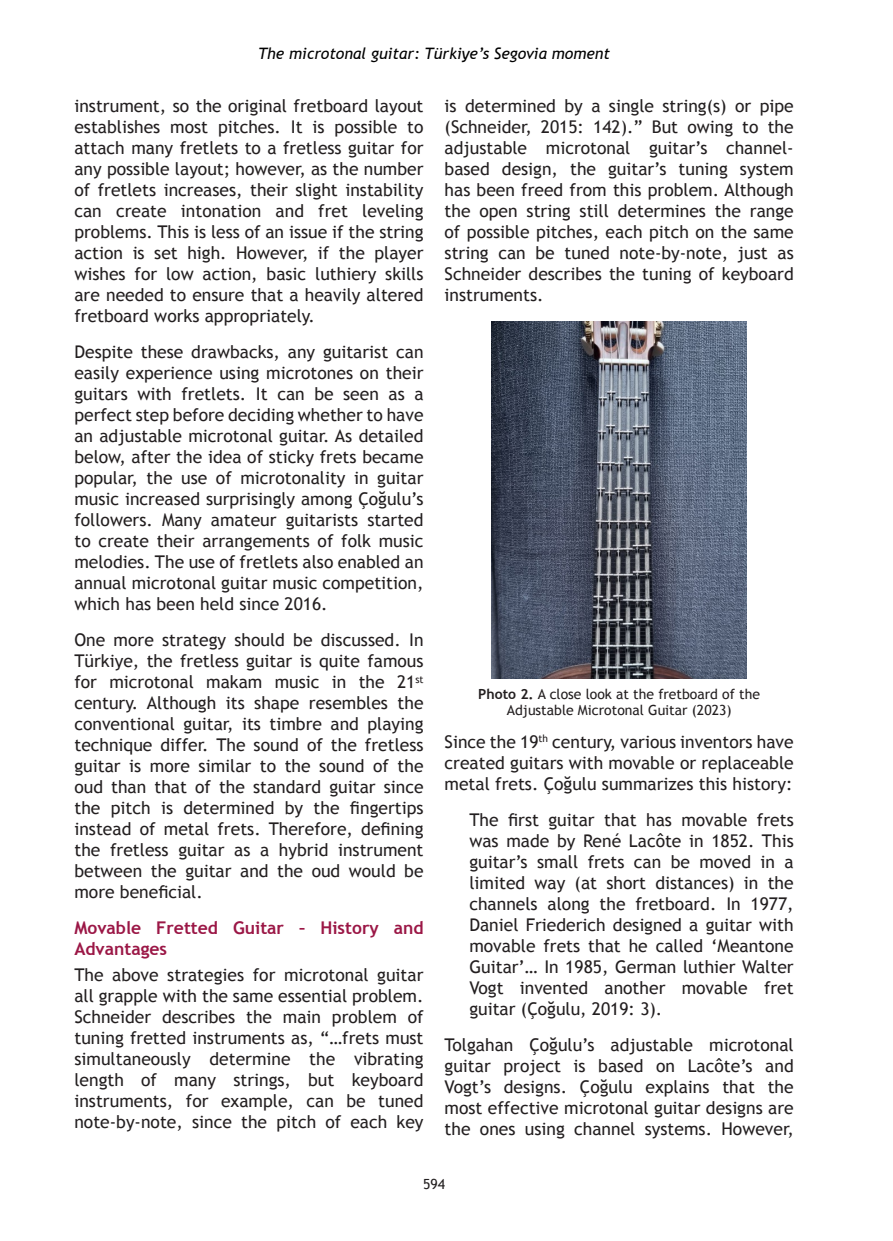
<style>
.page{position:relative;width:893px;height:1241px;background:#fff}
.page>*{position:absolute;margin:0;border:0;box-sizing:border-box;transform-origin:0 0}
.Metin_-_Gövde{font:17.5px/21px "Trebuchet MS";color:#231f20;text-align:justify}
.Metin_-_Başlık_2{font:700 17.5px/21px "Trebuchet MS";color:#9b1746}
.t1{font:italic 15.75px "Trebuchet MS";color:#000}
.Örnek{font:14px/16.8px "Trebuchet MS";color:#231f20;text-align:center}
.s1{font-weight:700}
</style>
<div class="page">
<img style="left:492px;top:321px;width:254px;height:357px">
<p class="t1" style="left:258px;top:44px;width:354px">The microtonal guitar: Türkiye’s Segovia moment</p>
<p class="Metin_-_Gövde" style="left:74px;top:96px;width:351px">instrument, so the original fretboard layout establishes most pitches. It is possible to attach many fretlets to a fretless guitar for any possible layout; however, as the number of fretlets increases, their slight instability can create intonation and fret leveling problems. This is less of an issue if the string action is set high. However, if the player wishes for low action, basic luthiery skills are needed to ensure that a heavily altered fretboard works appropriately.</p>
<p class="Metin_-_Gövde" style="left:74px;top:342px;width:351px">Despite these drawbacks, any guitarist can easily experience using microtones on their guitars with fretlets. It can be seen as a perfect step before deciding whether to have an adjustable microtonal guitar. As detailed below, after the idea of sticky frets became popular, the use of microtonality in guitar music increased surprisingly among Çoğulu’s followers. Many amateur guitarists started to create their arrangements of folk music melodies. The use of fretlets also enabled an annual microtonal guitar music competition, which has been held since 2016.</p>
<p class="Metin_-_Gövde" style="left:74px;top:629px;width:351px">One more strategy should be discussed. In Türkiye, the fretless guitar is quite famous for microtonal makam music in the 21<sup>st </sup>century. Although its shape resembles the conventional guitar, its timbre and playing technique differ. The sound of the fretless guitar is more similar to the sound of the oud than that of the standard guitar since the pitch is determined by the fingertips instead of metal frets. Therefore, defining the fretless guitar as a hybrid instrument between the guitar and the oud would be more beneficial.</p>
<p class="Metin_-_Başlık_2" style="left:74px;top:917px;width:351px">Movable Fretted Guitar – History and<br>Advantages</p>
<p class="Metin_-_Gövde" style="left:74px;top:964px;width:351px">The above strategies for microtonal guitar all grapple with the same essential problem.<br>Schneider describes the main problem of tuning fretted instruments as, “…frets must simultaneously determine the vibrating length of many strings, but keyboard instruments, for example, can be tuned note-by-note, since the pitch of each key</p>
<p class="Metin_-_Gövde" style="left:445px;top:96px;width:351px">is determined by a single string(s) or pipe (Schneider, 2015: 142).” But owing to the adjustable microtonal guitar’s channel&shy;based design, the guitar’s tuning system has been freed from this problem. Although the open string still determines the range of possible pitches, each pitch on the same string can be tuned note-by-note, just as Schneider describes the tuning of keyboard instruments.</p>
<p class="Örnek" style="left:478px;top:685px;width:283px"><span class="s1">Photo 2.</span> A close look at the fretboard of the<br>Adjustable Microtonal Guitar (2023)</p>
<p class="Metin_-_Gövde" style="left:445px;top:731px;width:351px">Since the 19<sup>th</sup> century, various inventors have created guitars with movable or replaceable metal frets. Çoğulu summarizes this history:</p>
<p class="Metin_-_Gövde" style="left:469px;top:809px;width:326px">The first guitar that has movable frets was made by René Lacôte in 1852. This guitar’s small frets can be moved in a limited way (at short distances) in the channels along the fretboard. In 1977, Daniel Friederich designed a guitar with movable frets that he called ‘Meantone Guitar’… In 1985, German luthier Walter Vogt invented another movable fret guitar (Çoğulu, 2019: 3).</p>
<p class="Metin_-_Gövde" style="left:445px;top:1034px;width:351px">Tolgahan Çoğulu’s adjustable microtonal guitar project is based on Lacôte’s and Vogt’s designs. Çoğulu explains that the most effective microtonal guitar designs are the ones using channel systems. However,</p>
<p class="Örnek" style="left:423px;top:1175px;width:24px">594</p>
</div>
